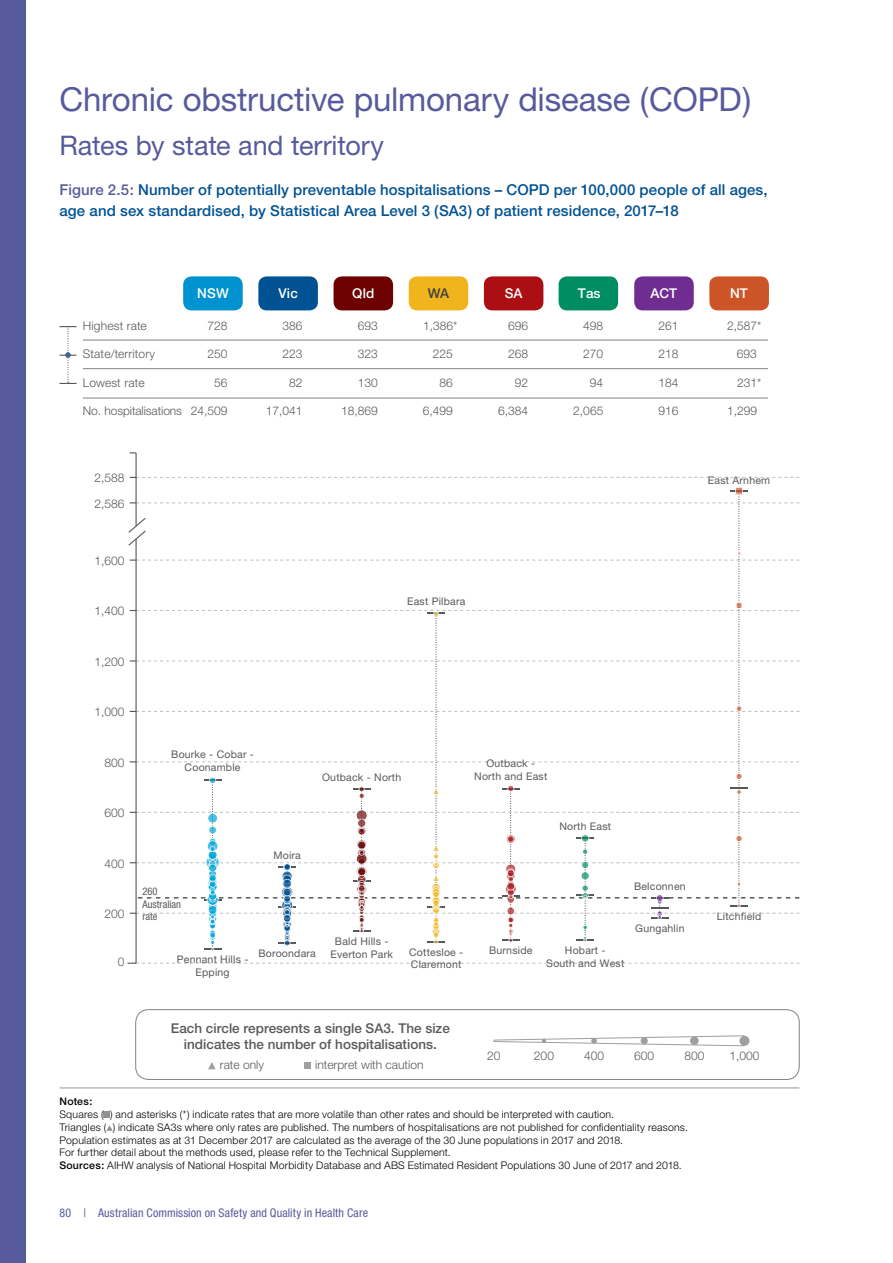
<style>
.page{position:relative;width:893px;height:1263px;background:#fff}
.page>*{position:absolute;margin:0;border:0;box-sizing:border-box;transform-origin:0 0}
.t1{font:33px "Helvetica Neue";letter-spacing:-.005em;color:#575a9c}
._02_Main_Header_sub{font:27px "Helvetica Neue";letter-spacing:-.005em;color:#575a9c}
._02_Figure_Header{font:500 15px/21px "Helvetica Neue";letter-spacing:.005em;color:#005293}
.t2{font:500 13.5px/16.2px "Helvetica Neue";color:#58595b;text-align:center}
.t3{font:500 13.5px "Helvetica Neue";letter-spacing:.01em;color:#fff}
.t4{font:500 13.5px "Helvetica Neue";color:#414042}
.t5{font:300 12px "Helvetica Neue";color:#58595b}
.t6{font:condensed 12px "Helvetica Neue";letter-spacing:.01em;color:#575a9c}
._05_Footnote_7pt{font:300 10.5px "Helvetica Neue";letter-spacing:.02em;color:#000}
.t7{font:10.5px/12.6px "Helvetica Neue";letter-spacing:.02em;color:#58595b;text-align:center}
.t8{font:condensed 10.5px/12.6px "Helvetica Neue";color:#58595b}
._05_Footnote_7pt_Not{font:500 10.5px "Helvetica Neue";letter-spacing:.02em;color:#000}
.s1{color:#575a9c}
.s2{font-weight:500}
</style>
<div class="page">
<div style="left:0;top:0;width:26px;height:1263px;background:#575a9c"></div>
<hr style="left:60px;top:1087px;width:739px;height:1px;background:#939598">
<svg style="left:104px;top:1112px;width:6px;height:6px"></svg>
<svg style="left:106px;top:1125px;width:7px;height:6px"></svg>
<div style="left:136px;top:1009px;width:663px;height:71px;border:1px solid #808285;border-radius:13px"></div>
<svg style="left:208px;top:1062px;width:8px;height:7px"></svg>
<svg style="left:493px;top:1035px;width:252px;height:11px"></svg>
<div style="left:641px;top:1037px;width:7px;height:7px;background:#9d9fa2;border-radius:50%"></div>
<div style="left:690px;top:1036px;width:9px;height:9px;background:#9d9fa2;border-radius:50%"></div>
<div style="left:739px;top:1036px;width:10px;height:10px;background:#9d9fa2;border-radius:50%"></div>
<div style="left:304px;top:1062px;width:6px;height:7px;background:#9d9fa2"></div>
<svg style="left:130px;top:477px;width:669px;height:1px"></svg>
<svg style="left:128px;top:963px;width:671px;height:1px"></svg>
<hr style="left:136px;top:539px;width:1px;height:424px;background:#58595b">
<hr style="left:136px;top:453px;width:1px;height:73px;background:#58595b">
<svg style="left:128px;top:491px;width:671px;height:460px"></svg>
<div style="left:736px;top:773px;width:6px;height:7px;border:1px solid #fff;border-radius:50%"></div>
<svg style="left:737px;top:489px;width:4px;height:3px"></svg>
<div style="left:735px;top:487px;width:8px;height:7px;border:1px solid #fff"></div>
<div style="left:709px;top:276px;width:60px;height:34px;background:#cc5427;border-radius:9px"></div>
<div style="left:634px;top:276px;width:60px;height:34px;background:#6f2c91;border-radius:9px"></div>
<div style="left:559px;top:276px;width:59px;height:34px;background:#008d61;border-radius:9px"></div>
<div style="left:484px;top:276px;width:59px;height:34px;background:#ab0f14;border-radius:9px"></div>
<div style="left:409px;top:276px;width:59px;height:34px;background:#f0b51c;border-radius:9px"></div>
<div style="left:334px;top:276px;width:59px;height:34px;background:#6d0000;border-radius:9px"></div>
<div style="left:258px;top:276px;width:60px;height:34px;background:#005293;border-radius:9px"></div>
<div style="left:183px;top:276px;width:60px;height:34px;background:#0093cf;border-radius:9px"></div>
<svg style="left:60px;top:326px;width:17px;height:58px"></svg>
<hr style="left:83px;top:398px;width:685px;height:1px;background:#808285">
<hr style="left:83px;top:368px;width:685px;height:1px;background:#808285">
<hr style="left:83px;top:340px;width:685px;height:1px;background:#808285">
<h1 class="t1" style="left:60px;top:80px;width:693px">Chronic obstructive pulmonary disease (COPD)</h1>
<h2 class="_02_Main_Header_sub" style="left:60px;top:129px;width:326px">Rates by state and territory</h2>
<p class="_02_Figure_Header" style="left:60px;top:179px;width:710px"><span class="s1">Figure 2.5:</span> Number of potentially preventable hospitalisations – COPD per 100,000 people of all ages, age and sex standardised, by Statistical Area Level 3 (SA3) of patient residence, 2017–18</p>
<p class="t5" style="left:83px;top:318px;width:65px">Highest rate</p>
<p class="t5" style="left:83px;top:347px;width:74px">State/territory</p>
<p class="t5" style="left:83px;top:375px;width:63px">Lowest rate</p>
<p class="t5" style="left:83px;top:404px;width:101px">No. hospitalisations</p>
<p class="t3" style="left:197px;top:285px;width:33px">NSW</p>
<p class="t3" style="left:505px;top:285px;width:19px">SA</p>
<p class="t3" style="left:578px;top:285px;width:24px">Tas</p>
<p class="t3" style="left:730px;top:285px;width:19px">NT</p>
<p class="t3" style="left:278px;top:285px;width:21px">Vic</p>
<p class="t3" style="left:352px;top:285px;width:24px">Qld</p>
<p class="t4" style="left:428px;top:285px;width:23px">WA</p>
<p class="t3" style="left:651px;top:285px;width:28px">ACT</p>
<p class="t5" style="left:207px;top:318px;width:22px">728</p>
<p class="t5" style="left:283px;top:318px;width:22px">386</p>
<p class="t5" style="left:358px;top:318px;width:22px">693</p>
<p class="t5" style="left:423px;top:318px;width:36px">1,386*</p>
<p class="t5" style="left:508px;top:318px;width:22px">696</p>
<p class="t5" style="left:583px;top:318px;width:22px">498</p>
<p class="t5" style="left:658px;top:318px;width:22px">261</p>
<p class="t5" style="left:727px;top:318px;width:36px">2,587*</p>
<p class="t5" style="left:207px;top:346px;width:22px">250</p>
<p class="t5" style="left:283px;top:346px;width:22px">223</p>
<p class="t5" style="left:358px;top:346px;width:22px">323</p>
<p class="t5" style="left:433px;top:346px;width:22px">225</p>
<p class="t5" style="left:508px;top:346px;width:22px">268</p>
<p class="t5" style="left:583px;top:346px;width:22px">270</p>
<p class="t5" style="left:658px;top:346px;width:22px">218</p>
<p class="t5" style="left:737px;top:346px;width:22px">693</p>
<p class="t5" style="left:214px;top:375px;width:15px">56</p>
<p class="t5" style="left:289px;top:375px;width:15px">82</p>
<p class="t5" style="left:358px;top:375px;width:22px">130</p>
<p class="t5" style="left:440px;top:375px;width:15px">86</p>
<p class="t5" style="left:515px;top:375px;width:15px">92</p>
<p class="t5" style="left:590px;top:375px;width:15px">94</p>
<p class="t5" style="left:658px;top:375px;width:22px">184</p>
<p class="t5" style="left:737px;top:375px;width:26px">231*</p>
<p class="t5" style="left:191px;top:403px;width:38px">24,509</p>
<p class="t5" style="left:266px;top:403px;width:38px">17,041</p>
<p class="t5" style="left:341px;top:403px;width:38px">18,869</p>
<p class="t5" style="left:423px;top:403px;width:32px">6,499</p>
<p class="t5" style="left:498px;top:403px;width:32px">6,384</p>
<p class="t5" style="left:573px;top:403px;width:32px">2,065</p>
<p class="t5" style="left:658px;top:403px;width:22px">916</p>
<p class="t5" style="left:727px;top:403px;width:32px">1,299</p>
<p class="t5" style="left:94px;top:471px;width:32px">2,588</p>
<p class="t5" style="left:94px;top:496px;width:32px">2,586</p>
<p class="t5" style="left:94px;top:553px;width:32px">1,600</p>
<p class="t5" style="left:94px;top:604px;width:32px">1,400</p>
<p class="t5" style="left:94px;top:654px;width:32px">1,200</p>
<p class="t5" style="left:94px;top:705px;width:32px">1,000</p>
<p class="t7" style="left:407px;top:595px;width:60px">East Pilbara</p>
<p class="t7" style="left:708px;top:473px;width:64px">East Arnhem</p>
<p class="t5" style="left:104px;top:755px;width:22px">800</p>
<p class="t5" style="left:104px;top:805px;width:22px">600</p>
<p class="t7" style="left:171px;top:748px;width:84px">Bourke - Cobar -<br>Coonamble</p>
<p class="t7" style="left:322px;top:770px;width:81px">Outback - North</p>
<p class="t5" style="left:104px;top:856px;width:22px">400</p>
<p class="t8" style="left:142px;top:885px;width:40px">260<br>Australian</p>
<p class="t5" style="left:104px;top:906px;width:22px">200</p>
<p class="t8" style="left:142px;top:910px;width:17px">rate</p>
<p class="t7" style="left:273px;top:848px;width:29px">Moira</p>
<p class="t5" style="left:118px;top:954px;width:8px">0</p>
<p class="t7" style="left:177px;top:953px;width:73px">Pennant Hills -<br>Epping</p>
<p class="t7" style="left:258px;top:947px;width:59px">Boroondara</p>
<p class="t7" style="left:330px;top:935px;width:64px">Bald Hills -<br>Everton Park</p>
<p class="t7" style="left:409px;top:945px;width:56px;text-align:left">Cottesloe -<br>Claremont</p>
<p class="t7" style="left:474px;top:757px;width:75px">Outback -<br>North and East</p>
<p class="t7" style="left:559px;top:820px;width:53px">North East</p>
<p class="t7" style="left:489px;top:944px;width:45px">Burnside</p>
<p class="t7" style="left:546px;top:944px;width:80px">Hobart -<br>South and West</p>
<p class="t7" style="left:634px;top:880px;width:53px">Belconnen</p>
<p class="t7" style="left:635px;top:921px;width:51px">Gungahlin</p>
<p class="t7" style="left:717px;top:909px;width:46px">Litchfield</p>
<p class="t2" style="left:171px;top:1020px;width:280px">Each circle represents a single SA3. The size indicates the number of hospitalisations.</p>
<p class="t5" style="left:220px;top:1057px;width:46px">rate only</p>
<p class="t5" style="left:315px;top:1057px;width:110px">interpret with caution</p>
<p class="t5" style="left:487px;top:1048px;width:15px">20</p>
<p class="t5" style="left:534px;top:1048px;width:22px">200</p>
<p class="t5" style="left:584px;top:1048px;width:22px">400</p>
<p class="t5" style="left:634px;top:1048px;width:22px">600</p>
<p class="t5" style="left:684px;top:1048px;width:22px">800</p>
<p class="t5" style="left:729px;top:1048px;width:32px">1,000</p>
<p class="_05_Footnote_7pt_Not" style="left:60px;top:1095px;width:34px">Notes:</p>
<p class="_05_Footnote_7pt" style="left:60px;top:1108px;width:556px">Squares ( ) and asterisks (*) indicate rates that are more volatile than other rates and should be interpreted with caution.</p>
<p class="_05_Footnote_7pt" style="left:60px;top:1121px;width:630px">Triangles ( ) indicate SA3s where only rates are published. The numbers of hospitalisations are not published for confidentiality reasons.</p>
<p class="_05_Footnote_7pt" style="left:60px;top:1133px;width:565px">Population estimates as at 31 December 2017 are calculated as the average of the 30 June populations in 2017 and 2018.</p>
<p class="_05_Footnote_7pt" style="left:60px;top:1146px;width:393px">For further detail about the methods used, please refer to the Technical Supplement.</p>
<p class="_05_Footnote_7pt" style="left:60px;top:1159px;width:624px"><span class="s2">Sources:</span> AIHW analysis of National Hospital Morbidity Database and ABS Estimated Resident Populations 30 June of 2017 and 2018.</p>
<p class="t6" style="left:60px;top:1206px;width:310px">80 | Australian Commission on Safety and Quality in Health Care</p>
</div>
